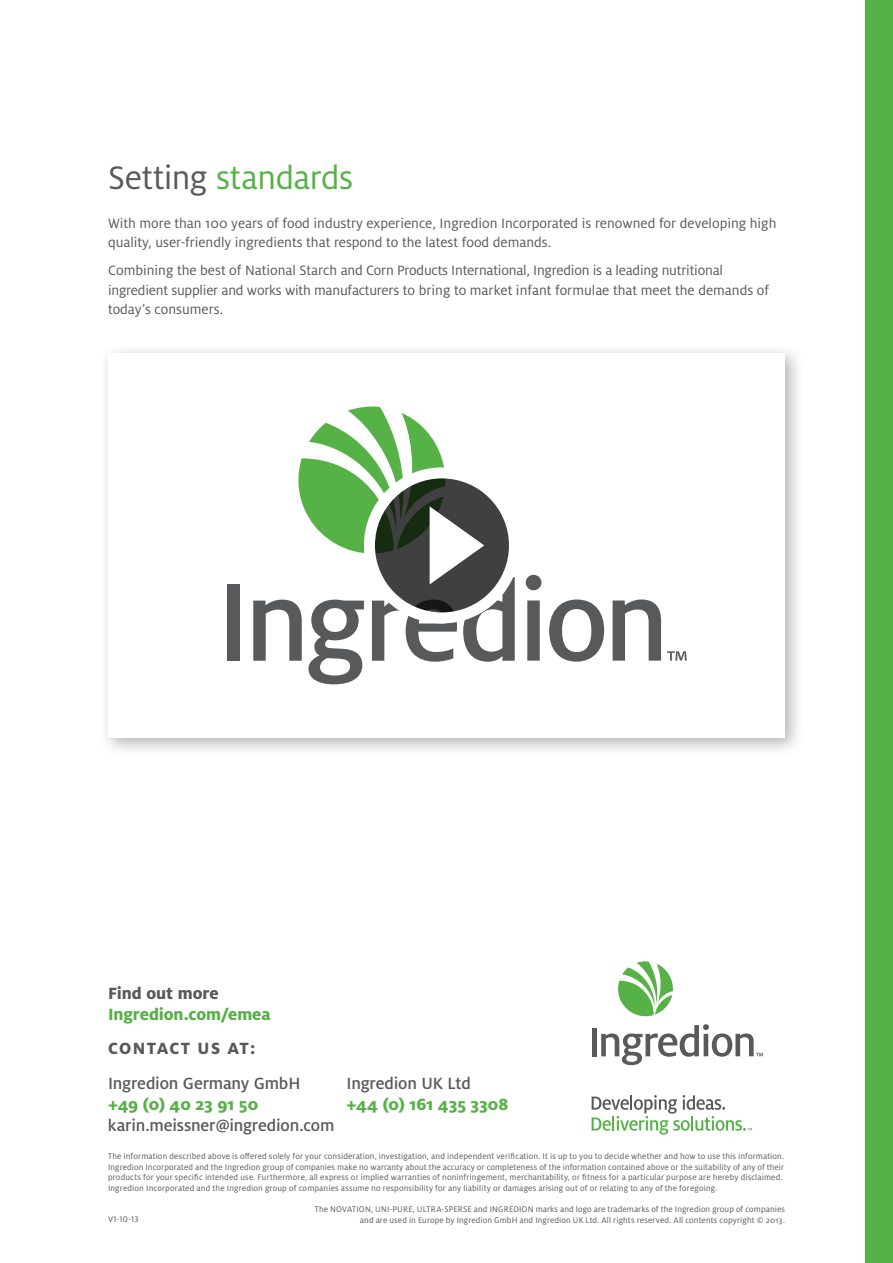
<style>
.page{position:relative;width:893px;height:1263px;background:#fff}
.page>*{position:absolute;margin:0;border:0;box-sizing:border-box;transform-origin:0 0}
.t1{font:36px "Milo Pro";letter-spacing:-.015em;color:#56b146}
.t2{font:500 18px "Milo Pro";letter-spacing:-.01em;color:#58595b}
.t3{font:800 18px "Milo Pro";color:#56b146}
.t4{font:800 18px "Milo Pro";letter-spacing:.07em;color:#58595b}
.t5{font:800 18px "Milo Pro";letter-spacing:.02em;color:#58595b}
.t6{font:15px/19.5px "Milo Pro";color:#58595b}
.t7{font:9px/10.5px "Milo Pro";letter-spacing:.01em;color:#58595b}
.s1{color:#58595b}
</style>
<div class="page">
<div style="left:98px;top:342px;width:707px;height:416px;background:#000;opacity:.3"></div>
<div style="left:108px;top:353px;width:677px;height:385px;background:#fff"></div>
<div style="left:228px;top:584px;width:12px;height:77px;background:#58595b"></div>
<svg style="left:526px;top:575px;width:15px;height:86px"></svg>
<svg style="left:549px;top:599px;width:55px;height:63px"></svg>
<svg style="left:613px;top:599px;width:48px;height:62px"></svg>
<svg style="left:667px;top:651px;width:20px;height:10px"></svg>
<div style="left:866px;top:0;width:27px;height:1263px;background:#56b146"></div>
<hr style="left:592px;top:1028px;width:4px;height:28px;background:#58595b">
<svg style="left:601px;top:961px;width:162px;height:104px"></svg>
<svg style="left:592px;top:1095px;width:160px;height:39px"></svg>
<svg style="left:253px;top:406px;width:262px;height:278px"></svg>
<div style="left:364px;top:467px;width:156px;height:156px;border:11px solid #fff;border-radius:50%"></div>
<h1 class="t1" style="left:108px;top:158px;width:247px"><span class="s1">Setting</span> standards</h1>
<h3 class="t6" style="left:108px;top:213px;width:670px">With more than 100 years of food industry experience, Ingredion Incorporated is renowned for developing high quality, user-friendly ingredients that respond to the latest food demands.</h3>
<p class="t6" style="left:108px;top:261px;width:662px">Combining the best of National Starch and Corn Products International, Ingredion is a leading nutritional ingredient supplier and works with manufacturers to bring to market infant formulae that meet the demands of today’s consumers.</p>
<h2 class="t5" style="left:108px;top:982px;width:112px">Find out more</h2>
<h2 class="t3" style="left:108px;top:1003px;width:164px">Ingredion.com/emea</h2>
<h2 class="t4" style="left:108px;top:1038px;width:149px">Contact US AT:</h2>
<h2 class="t2" style="left:108px;top:1073px;width:194px">Ingredion Germany GmbH</h2>
<h2 class="t2" style="left:346px;top:1073px;width:126px">Ingredion UK Ltd</h2>
<h2 class="t3" style="left:108px;top:1093px;width:152px">+49 (0) 40 23 91 50</h2>
<h2 class="t3" style="left:346px;top:1093px;width:163px">+44 (0) 161 435 3308</h2>
<h2 class="t2" style="left:108px;top:1115px;width:228px">karin.meissner@ingredion.com</h2>
<p class="t7" style="left:108px;top:1151px;width:678px">The information described above is offered solely for your consideration, investigation, and independent verification. It is up to you to decide whether and how to use this information.<br>Ingredion Incorporated and the Ingredion group of companies make no warranty about the accuracy or completeness of the information contained above or the suitability of any of their products for your specific intended use. Furthermore, all express or implied warranties of noninfringement, merchantability, or fitness for a particular purpose are hereby disclaimed.<br>Ingredion Incorporated and the Ingredion group of companies assume no responsibility for any liability or damages arising out of or relating to any of the foregoing.</p>
<p class="t7" style="left:315px;top:1204px;width:472px;text-align:right">The NOVATION, UNI-PURE, ULTRA-SPERSE and INGREDION marks and logo are trademarks of the Ingredion group of companies and are used in Europe by Ingredion GmbH and Ingredion UK Ltd. All rights reserved. All contents copyright © 2013.</p>
<p class="t7" style="left:108px;top:1214px;width:32px">V1-10-13</p>
</div>
